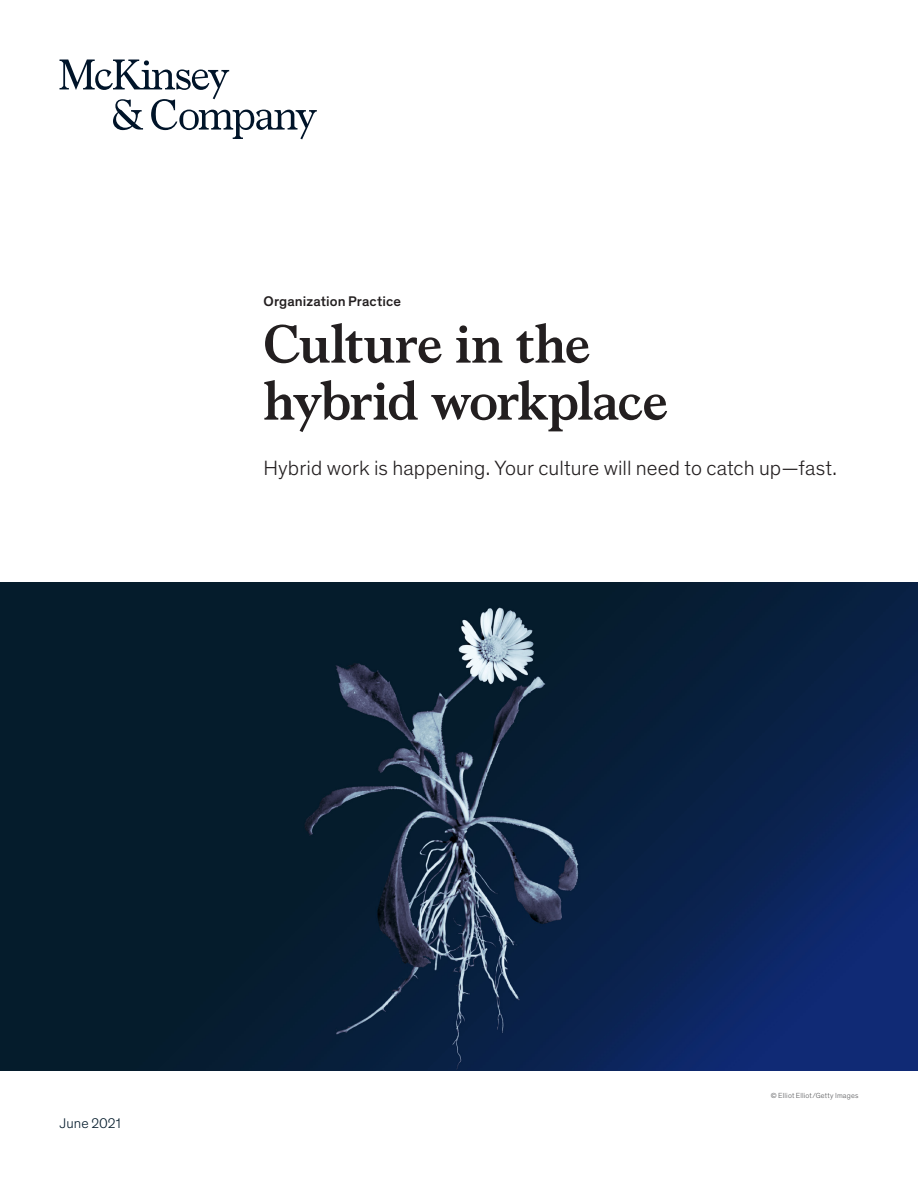
<style>
.page{position:relative;width:918px;height:1188px;background:#fff}
.page>*{position:absolute;margin:0;border:0;box-sizing:border-box;transform-origin:0 0}
.Title_of_article-dee{font:700 54px/57px "Bower";letter-spacing:-.02em;color:#231f20}
.Standfirst-Dek_McKin{font:300 21px "Mc Kinsey Sans";letter-spacing:.005em;color:#231f20}
.Eyebrow{font:500 14.25px "Mc Kinsey Sans";letter-spacing:.005em;color:#231f20}
.Cover_date_-_Deep_bl{font:300 14.25px "Mc Kinsey Sans";letter-spacing:.005em;color:#051c2c}
.Art_Photo_credit{font:300 7.5px "Mc Kinsey Sans";letter-spacing:.02em;color:#57585a}
</style>
<div class="page">
<img style="left:0;top:582px;width:918px;height:488px">
<svg style="left:60px;top:60px;width:257px;height:79px"></svg>
<p class="Eyebrow" style="left:264px;top:290px;width:139px">Organization Practice</p>
<p class="Title_of_article-dee" style="left:264px;top:312px;width:406px">Culture in the hybrid workplace</p>
<p class="Standfirst-Dek_McKin" style="left:264px;top:454px;width:575px">Hybrid work is happening. Your culture will need to catch up—fast.</p>
<p class="Cover_date_-_Deep_bl" style="left:60px;top:1113px;width:63px">June 2021</p>
<p class="Art_Photo_credit" style="left:771px;top:1090px;width:89px">© Elliot Elliot/Getty Images</p>
</div>
